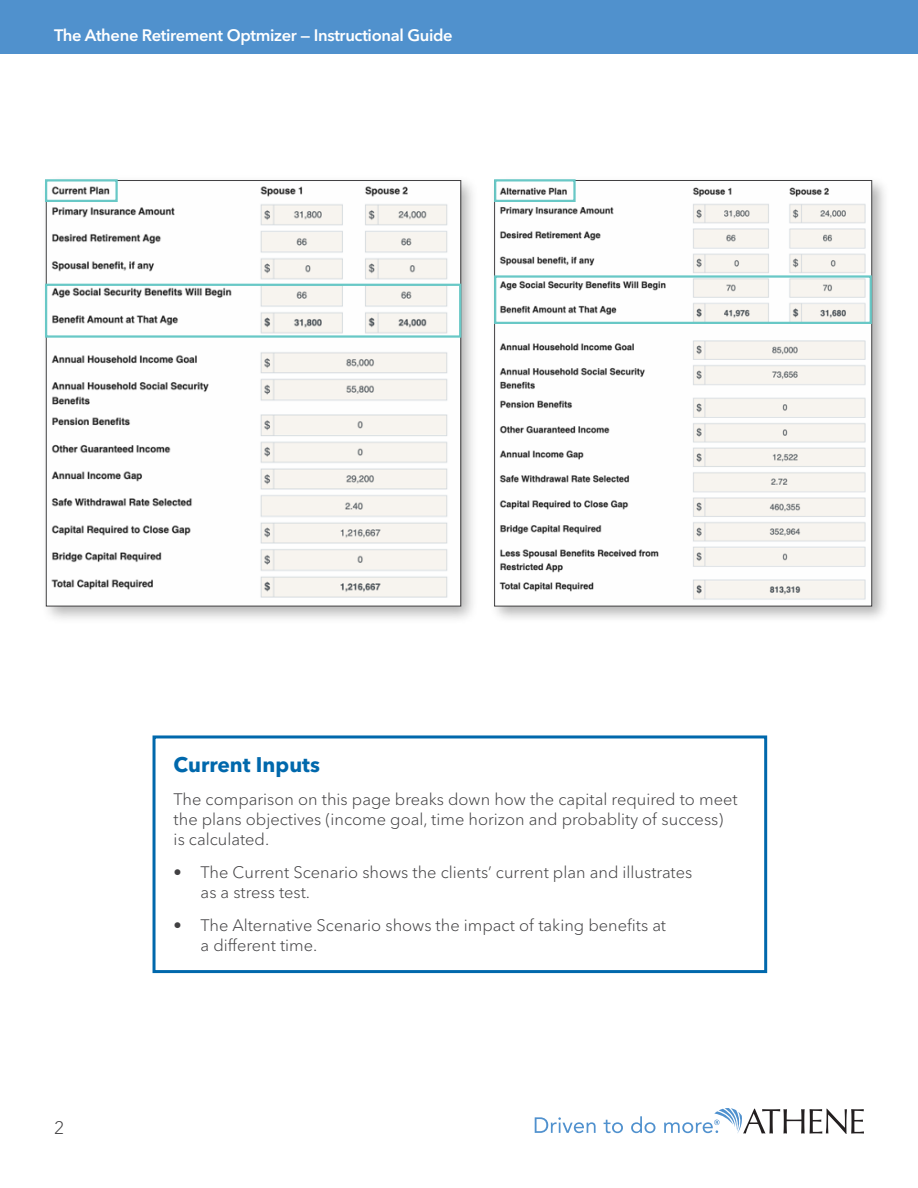
<style>
.page{position:relative;width:918px;height:1188px;background:#fff}
.page>*{position:absolute;margin:0;border:0;box-sizing:border-box;transform-origin:0 0}
.t1{font:700 21px "Avenir Next LT Pro";color:#0068ac}
.t2{font:300 18px "Avenir Next LT Pro";color:#414042}
.t3{font:300 16.5px/19.8px "Avenir Next LT Pro";color:#414042}
.t4{font:600 16.5px "Avenir Next LT Pro";letter-spacing:-.02em;color:#fff}
</style>
<div class="page">
<svg style="left:535px;top:1117px;width:61px;height:16px"></svg>
<svg style="left:604px;top:1120px;width:19px;height:13px"></svg>
<svg style="left:631px;top:1116px;width:24px;height:17px"></svg>
<svg style="left:664px;top:1108px;width:200px;height:26px"></svg>
<div style="left:153px;top:735px;width:614px;height:238px;background:#fff;border:3px solid #0068ac"></div>
<div style="left:41px;top:175px;width:438px;height:450px;background:#000;opacity:.3"></div>
<img style="left:48px;top:182px;width:411px;height:422px">
<div style="left:490px;top:176px;width:399px;height:447px;background:#000;opacity:.3"></div>
<img style="left:496px;top:182px;width:374px;height:422px">
<div style="left:0;top:0;width:918px;height:54px;background:#5091cd"></div>
<div style="left:45px;top:179px;width:73px;height:23px;border:2px solid #68c8c6"></div>
<div style="left:45px;top:284px;width:416px;height:54px;border:2px solid #68c8c6"></div>
<div style="left:494px;top:275px;width:378px;height:49px;border:2px solid #68c8c6"></div>
<div style="left:494px;top:179px;width:82px;height:23px;border:2px solid #68c8c6"></div>
<p class="t4" style="left:54px;top:25px;width:400px">The Athene Retirement Optmizer — Instructional Guide</p>
<p class="t2" style="left:54px;top:1117px;width:12px">2</p>
<p class="t1" style="left:174px;top:751px;width:148px">Current Inputs</p>
<p class="t3" style="left:174px;top:789px;width:565px">The comparison on this page breaks down how the capital required to meet the plans objectives (income goal, time horizon and probablity of success) is calculated.</p>
<p class="t3" style="left:201px;top:862px;width:493px;text-indent:-27px">• The Current Scenario shows the clients’ current plan and illustrates as a stress test.</p>
<p class="t3" style="left:201px;top:915px;width:467px;text-indent:-27px">• The Alternative Scenario shows the impact of taking benefits at a different time.</p>
</div>
